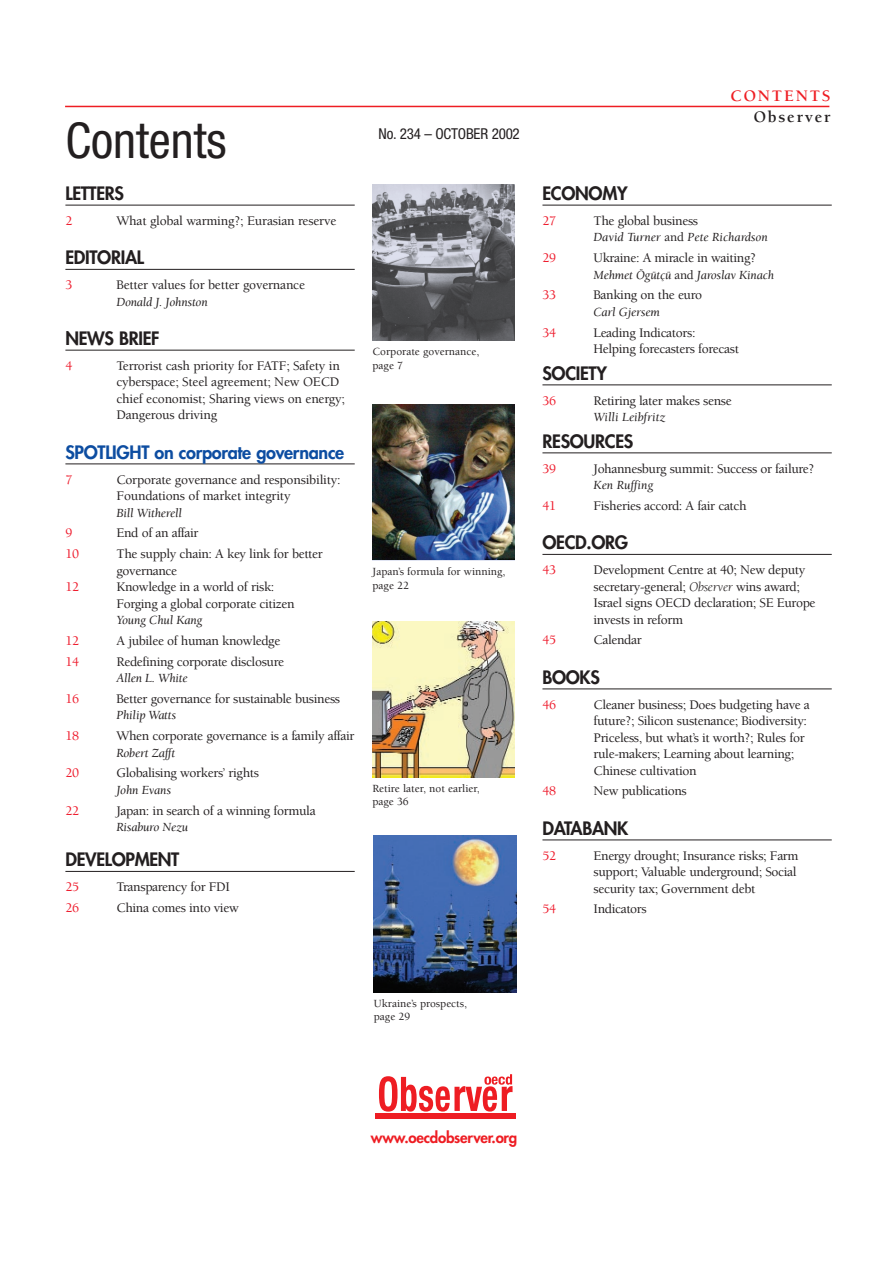
<style>
.page{position:relative;width:893px;height:1263px;background:#fff}
.page>*{position:absolute;margin:0;border:0;box-sizing:border-box;transform-origin:0 0}
.t1{font:condensed 49.5px "Helvetica Neue";color:#231f20}
.t2{font:800 18px "Futura";letter-spacing:-.015em;color:#231f20}
.t3{font:800 18px "Futura";letter-spacing:-.015em;color:#0d4da1}
.t4{font:700 16.5px "Berkeley";letter-spacing:.105em;color:#ee1d23}
.t5{font:700 16.5px "Berkeley";letter-spacing:.105em;color:#231f20}
.t6{font:800 15px "Futura";letter-spacing:-.015em;color:#ee1d23}
.t7{font:condensed 15px "Helvetica Neue";letter-spacing:-.015em;color:#231f20}
.t8{font:500 13.5px/16.5px "Berkeley";letter-spacing:-.025em;color:#231f20}
.t9{font:500 13.5px "Berkeley";letter-spacing:-.025em;color:#ee1b2c}
.t10{font:italic 12.75px "Berkeley";letter-spacing:-.015em;color:#231f20}
.t11{font:500 11.25px/13.5px "Berkeley";color:#231f20}
.s1{font-weight:500;font-style:normal}
.s2{font-weight:400;font-style:italic}
</style>
<div class="page">
<hr style="left:65px;top:205px;width:290px;height:1px;background:#231f20">
<hr style="left:65px;top:269px;width:290px;height:1px;background:#231f20">
<hr style="left:65px;top:350px;width:290px;height:1px;background:#231f20">
<hr style="left:65px;top:464px;width:290px;height:1px;background:#231f20">
<hr style="left:65px;top:871px;width:290px;height:1px;background:#231f20">
<hr style="left:542px;top:205px;width:289px;height:1px;background:#231f20">
<hr style="left:542px;top:385px;width:289px;height:1px;background:#231f20">
<hr style="left:542px;top:453px;width:289px;height:1px;background:#231f20">
<hr style="left:542px;top:554px;width:289px;height:1px;background:#231f20">
<hr style="left:542px;top:689px;width:289px;height:1px;background:#231f20">
<hr style="left:542px;top:840px;width:289px;height:1px;background:#231f20">
<img style="left:372px;top:185px;width:142px;height:156px">
<img style="left:372px;top:404px;width:142px;height:156px">
<img style="left:374px;top:836px;width:142px;height:156px">
<img style="left:372px;top:621px;width:142px;height:157px">
<hr style="left:65px;top:106px;width:764px;height:1px;background:#ee1d23">
<div style="left:375px;top:1113px;width:140px;height:6px;background:#ee1d23"></div>
<svg style="left:379px;top:1074px;width:133px;height:38px"></svg>
<h1 class="t1" style="left:65px;top:123px;width:163px">Contents</h1>
<h2 class="t2" style="left:65px;top:185px;width:60px">LETTERS</h2>
<p class="t9" style="left:65px;top:215px;width:9px">2</p>
<p class="t8" style="left:116px;top:214px;width:221px">What global warming?; Eurasian reserve</p>
<h2 class="t2" style="left:65px;top:249px;width:80px">EDITORIAL</h2>
<p class="t9" style="left:65px;top:280px;width:9px">3</p>
<p class="t8" style="left:116px;top:278px;width:190px">Better values for better governance</p>
<p class="t10" style="left:116px;top:297px;width:93px">Donald J. Johnston</p>
<h2 class="t2" style="left:65px;top:330px;width:96px">NEWS BRIEF</h2>
<p class="t9" style="left:65px;top:360px;width:9px">4</p>
<p class="t8" style="left:116px;top:359px;width:230px">Terrorist cash priority for FATF; Safety in cyberspace; Steel agreement; New OECD chief economist; Sharing views on energy; Dangerous driving</p>
<h2 class="t3" style="left:65px;top:443px;width:280px">SPOTLIGHT on corporate governance</h2>
<p class="t9" style="left:65px;top:474px;width:9px">7</p>
<p class="t8" style="left:116px;top:472px;width:225px">Corporate governance and responsibility:<br>Foundations of market integrity</p>
<p class="t10" style="left:116px;top:508px;width:67px">Bill Witherell</p>
<p class="t9" style="left:65px;top:528px;width:9px">9</p>
<p class="t8" style="left:116px;top:526px;width:84px">End of an affair</p>
<p class="t9" style="left:65px;top:549px;width:15px">10</p>
<p class="t8" style="left:116px;top:547px;width:208px">The supply chain: A key link for better governance</p>
<p class="t9" style="left:65px;top:582px;width:15px">12</p>
<p class="t8" style="left:116px;top:580px;width:180px">Knowledge in a world of risk:<br>Forging a global corporate citizen</p>
<p class="t10" style="left:116px;top:615px;width:87px">Young Chul Kang</p>
<p class="t9" style="left:65px;top:635px;width:15px">12</p>
<p class="t8" style="left:116px;top:634px;width:165px">A jubilee of human knowledge</p>
<p class="t9" style="left:65px;top:656px;width:15px">14</p>
<p class="t8" style="left:116px;top:654px;width:169px">Redefining corporate disclosure</p>
<p class="t10" style="left:116px;top:673px;width:73px">Allen L. White</p>
<p class="t9" style="left:65px;top:693px;width:15px">16</p>
<p class="t8" style="left:116px;top:692px;width:225px">Better governance for sustainable business</p>
<p class="t10" style="left:116px;top:710px;width:61px">Philip Watts</p>
<p class="t9" style="left:65px;top:731px;width:15px">18</p>
<p class="t8" style="left:116px;top:729px;width:239px">When corporate governance is a family affair</p>
<p class="t10" style="left:116px;top:748px;width:60px">Robert Zafft</p>
<p class="t9" style="left:65px;top:768px;width:15px">20</p>
<p class="t8" style="left:116px;top:766px;width:144px">Globalising workers’ rights</p>
<p class="t10" style="left:116px;top:785px;width:56px">John Evans</p>
<p class="t9" style="left:65px;top:805px;width:15px">22</p>
<p class="t8" style="left:116px;top:803px;width:201px">Japan: in search of a winning formula</p>
<p class="t10" style="left:116px;top:822px;width:73px">Risaburo Nezu</p>
<h2 class="t2" style="left:65px;top:851px;width:115px">DEVELOPMENT</h2>
<p class="t9" style="left:65px;top:882px;width:15px">25</p>
<p class="t8" style="left:116px;top:880px;width:115px">Transparency for FDI</p>
<p class="t9" style="left:65px;top:902px;width:15px">26</p>
<p class="t8" style="left:116px;top:901px;width:124px">China comes into view</p>
<p class="t7" style="left:378px;top:129px;width:143px">No. 234 – OCTOBER 2002</p>
<p class="t11" style="left:372px;top:346px;width:108px">Corporate governance, page 7</p>
<p class="t11" style="left:372px;top:566px;width:134px">Japan’s formula for winning, page 22</p>
<p class="t11" style="left:372px;top:783px;width:109px">Retire later, not earlier, page 36</p>
<p class="t4" style="left:730px;top:89px;width:102px">CONTENTS</p>
<p class="t5" style="left:753px;top:110px;width:78px">Observer</p>
<h2 class="t2" style="left:542px;top:185px;width:87px">ECONOMY</h2>
<p class="t9" style="left:542px;top:215px;width:15px">27</p>
<p class="t8" style="left:593px;top:214px;width:106px">The global business</p>
<p class="t10" style="left:593px;top:232px;width:176px">David Turner <span class="s1">and</span> Pete Richardson</p>
<p class="t9" style="left:542px;top:253px;width:15px">29</p>
<p class="t8" style="left:593px;top:251px;width:164px">Ukraine: A miracle in waiting?</p>
<p class="t10" style="left:593px;top:270px;width:182px">Mehmet Ögütçü <span class="s1">and</span> Jaroslav Kinach</p>
<p class="t9" style="left:542px;top:290px;width:15px">33</p>
<p class="t8" style="left:593px;top:288px;width:110px">Banking on the euro</p>
<p class="t10" style="left:593px;top:307px;width:68px">Carl Gjersem</p>
<p class="t9" style="left:542px;top:327px;width:15px">34</p>
<p class="t8" style="left:593px;top:325px;width:147px">Leading Indicators:<br>Helping forecasters forecast</p>
<h2 class="t2" style="left:542px;top:364px;width:66px">SOCIETY</h2>
<p class="t9" style="left:542px;top:395px;width:15px">36</p>
<p class="t8" style="left:593px;top:393px;width:140px">Retiring later makes sense</p>
<p class="t10" style="left:593px;top:412px;width:73px">Willi Leibfritz</p>
<h2 class="t2" style="left:542px;top:432px;width:92px">RESOURCES</h2>
<p class="t9" style="left:542px;top:463px;width:15px">39</p>
<p class="t8" style="left:593px;top:461px;width:222px">Johannesburg summit: Success or failure?</p>
<p class="t10" style="left:593px;top:480px;width:61px">Ken Ruffing</p>
<p class="t9" style="left:542px;top:500px;width:15px">41</p>
<p class="t8" style="left:593px;top:499px;width:155px">Fisheries accord: A fair catch</p>
<h2 class="t2" style="left:542px;top:534px;width:87px">OECD.ORG</h2>
<p class="t9" style="left:542px;top:565px;width:15px">43</p>
<p class="t8" style="left:593px;top:563px;width:223px">Development Centre at 40; New deputy secretary-general; <span class="s2">Observer</span> wins award; Israel signs OECD declaration; SE Europe invests in reform</p>
<p class="t9" style="left:542px;top:635px;width:15px">45</p>
<p class="t8" style="left:593px;top:633px;width:50px">Calendar</p>
<h2 class="t2" style="left:542px;top:668px;width:59px">BOOKS</h2>
<p class="t9" style="left:542px;top:699px;width:15px">46</p>
<p class="t8" style="left:593px;top:697px;width:218px">Cleaner business; Does budgeting have a future?; Silicon sustenance; Biodiversity:<br>Priceless, but what’s it worth?; Rules for rule-makers; Learning about learning; Chinese cultivation</p>
<p class="t9" style="left:542px;top:786px;width:15px">48</p>
<p class="t8" style="left:593px;top:784px;width:95px">New publications</p>
<h2 class="t2" style="left:542px;top:819px;width:87px">DATABANK</h2>
<p class="t9" style="left:542px;top:850px;width:15px">52</p>
<p class="t8" style="left:593px;top:848px;width:207px">Energy drought; Insurance risks; Farm support; Valuable underground; Social security tax; Government debt</p>
<p class="t9" style="left:542px;top:904px;width:15px">54</p>
<p class="t8" style="left:593px;top:902px;width:55px">Indicators</p>
<p class="t11" style="left:374px;top:997px;width:95px">Ukraine’s prospects, page 29</p>
<p class="t6" style="left:371px;top:1131px;width:148px">www.oecdobserver.org</p>
</div>
